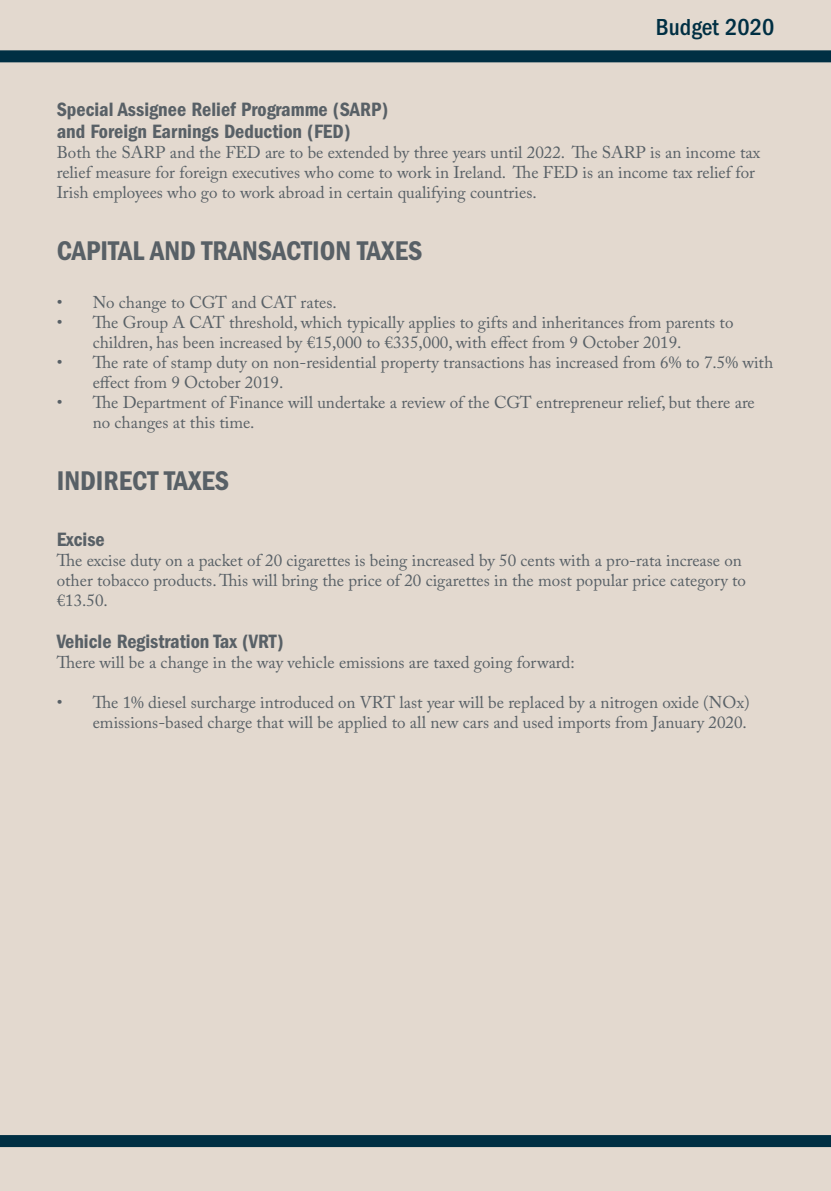
<style>
.page{position:relative;width:831px;height:1191px;background:#fff}
.page>*{position:absolute;margin:0;border:0;box-sizing:border-box;transform-origin:0 0}
.t1{font:28px "ITC Franklin Gothic Std Dm Cd";color:#586066}
.t2{font:500 condensed 24px "ITC Franklin Gothic Std";color:#002f43}
.t3{font:20px/22px "ITC Franklin Gothic Std Dm Cd";color:#586066}
.t4{font:17px/20px "Adobe Caslon Pro";color:#586066}
</style>
<div class="page">
<div style="left:1px;top:0;width:830px;height:1191px;background:#e3d9cf"></div>
<div style="left:0;top:50px;width:831px;height:12px;background:#002f43"></div>
<div style="left:0;top:1135px;width:831px;height:12px;background:#002f43"></div>
<h2 class="t2" style="left:655px;top:14px;width:120px">Budget 2020</h2>
<p class="t3" style="left:57px;top:98px;width:333px">Special Assignee Relief Programme (SARP) and Foreign Earnings Deduction (FED)</p>
<p class="t4" style="left:57px;top:142px;width:705px">Both the SARP and the FED are to be extended by three years until 2022. The SARP is an income tax relief measure for foreign executives who come to work in Ireland. The FED is an income tax relief for<br>Irish employees who go to work abroad in certain qualifying countries.</p>
<h1 class="t1" style="left:57px;top:234px;width:367px">CAPITAL AND TRANSACTION TAXES</h1>
<p class="t4" style="left:57px;top:292px;width:281px">• No change to CGT and CAT rates.</p>
<p class="t4" style="left:93px;top:312px;width:642px;text-indent:-36px">• The Group A CAT threshold, which typically applies to gifts and inheritances from parents to children, has been increased by €15,000 to €335,000, with effect from 9 October 2019.</p>
<p class="t4" style="left:93px;top:352px;width:682px;text-indent:-36px">• The rate of stamp duty on non-residential property transactions has increased from 6% to 7.5% with effect from 9 October 2019.</p>
<p class="t4" style="left:93px;top:392px;width:663px;text-indent:-36px">• The Department of Finance will undertake a review of the CGT entrepreneur relief, but there are no changes at this time.</p>
<h1 class="t1" style="left:57px;top:464px;width:174px">INDIRECT TAXES</h1>
<p class="t3" style="left:57px;top:528px;width:50px">Excise</p>
<p class="t4" style="left:57px;top:550px;width:690px">The excise duty on a packet of 20 cigarettes is being increased by 50 cents with a pro-rata increase on other tobacco products. This will bring the price of 20 cigarettes in the most popular price category to €13.50.</p>
<p class="t3" style="left:57px;top:630px;width:228px">Vehicle Registration Tax (VRT)</p>
<p class="t4" style="left:57px;top:652px;width:519px">There will be a change in the way vehicle emissions are taxed going forward:</p>
<p class="t4" style="left:57px;top:692px;width:694px;text-align:right">• The 1% diesel surcharge introduced on VRT last year will be replaced by a nitrogen oxide (NOx) emissions-based charge that will be applied to all new cars and used imports from January 2020.</p>
</div>
